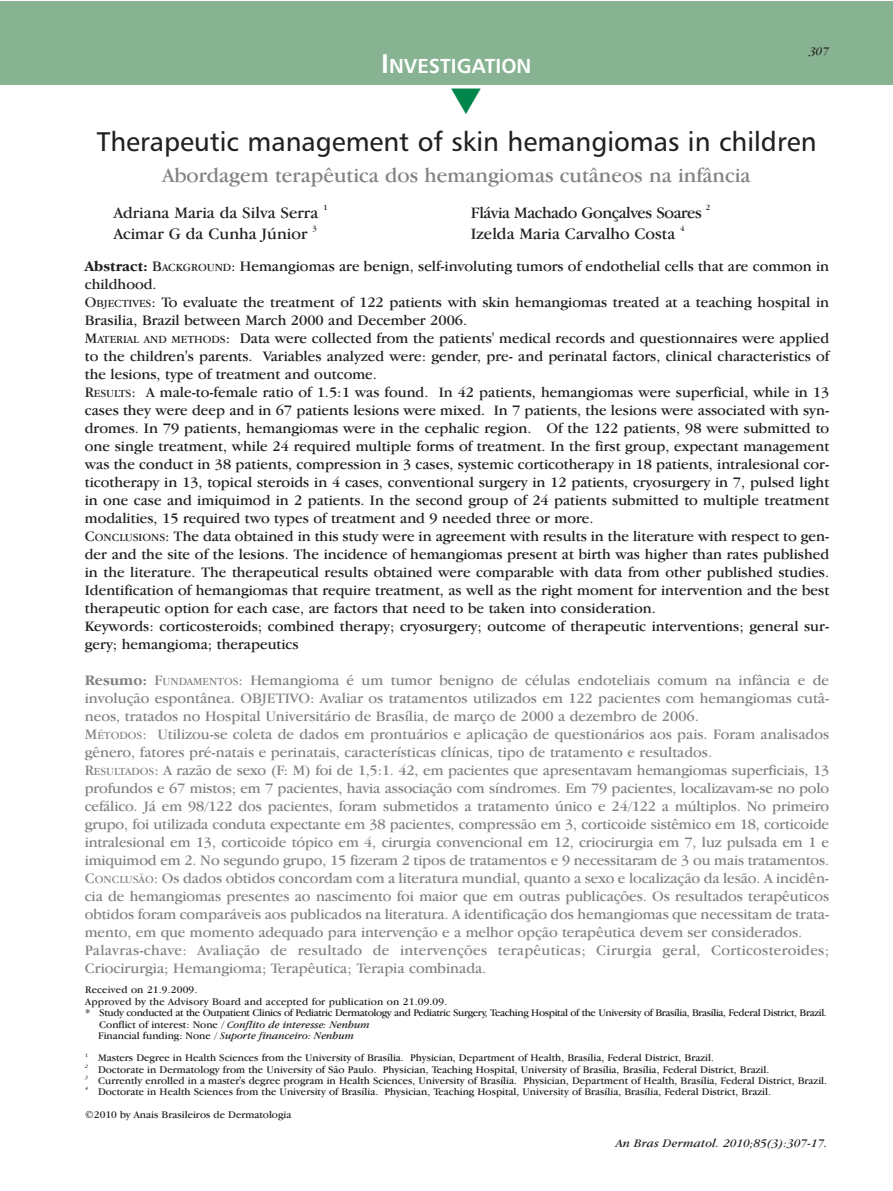
<style>
.page{position:relative;width:893px;height:1191px;background:#fff}
.page>*{position:absolute;margin:0;border:0;box-sizing:border-box;transform-origin:0 0}
.t1{font:27px "Humanist 777 BT Roman B";color:#231f20}
.t2{font:21px "Garamond IT Cby BT";color:#808285}
.t3{font:20.25px "Humanist 777 BT Bold B";color:#fff}
.t4{font:16.5px "Garamond IT Cby BT";color:#231f20}
.t5{font:16.5px "Garamond IT Cby BT";letter-spacing:-.025em;color:#231f20}
.t6{font:15px/18px "Garamond IT Cby BT";color:#231f20}
.t7{font:15px/18px "Garamond IT Cby BT";letter-spacing:-.005em;color:#808285}
.t8{font:italic 12px "Garamond IT Cby BT";letter-spacing:.015em;color:#231f20}
.t9{font:10.5px/12.6px "Garamond IT Cby BT";color:#231f20}
.t10{font:10.5px/11.2px "Garamond IT Cby BT";letter-spacing:-.035em;color:#231f20}
.t11{font:8.25px "Garamond IT Cby BT";color:#231f20}
.t12{font:italic 5.25px "Garamond IT Cby BT";color:#231f20}
.t13{font:5.25px "Garamond IT Cby BT";color:#231f20}
.s1{font-size:27px}
.s2{font-weight:700}
.s3{font-size:11.25px}
.s4{font-style:italic}
</style>
<div class="page">
<div style="left:0;top:1px;width:892px;height:84px;background:#87b392"></div>
<h3 class="t3" style="left:381px;top:58px;width:152px"><span class="s1">I</span>NVESTIGATION</h3>
<p class="t8" style="left:809px;top:47px;width:21px">307</p>
<h1 class="t1" style="left:97px;top:131px;width:721px">Therapeutic management of skin hemangiomas in children</h1>
<h2 class="t2" style="left:163px;top:168px;width:589px">Abordagem terapêutica dos hemangiomas cutâneos na infância</h2>
<p class="t4" style="left:114px;top:206px;width:206px">Adriana Maria da Silva Serra</p>
<p class="t11" style="left:323px;top:205px;width:6px">1</p>
<p class="t5" style="left:471px;top:206px;width:232px">Flávia Machado Gonçalves Soares</p>
<p class="t11" style="left:706px;top:205px;width:6px">2</p>
<p class="t4" style="left:114px;top:227px;width:195px">Acimar G da Cunha Júnior</p>
<p class="t11" style="left:312px;top:226px;width:6px">3</p>
<p class="t4" style="left:471px;top:227px;width:206px">Izelda Maria Carvalho Costa</p>
<p class="t11" style="left:680px;top:226px;width:6px">4</p>
<p class="t6" style="left:85px;top:258px;width:746px"><span class="s2">Abstract:</span> B<span class="s3">ACKGROUND</span>: Hemangiomas are benign, self-involuting tumors of endothelial cells that are common in childhood.<br>O<span class="s3">BJECTIVES</span>: To evaluate the treatment of 122 patients with skin hemangiomas treated at a teaching hospital in Brasilia, Brazil between March 2000 and December 2006.<br>M<span class="s3">ATERIAL AND METHODS</span>: Data were collected from the patients' medical records and questionnaires were applied to the children's parents. Variables analyzed were: gender, pre- and perinatal factors, clinical characteristics of the lesions, type of treatment and outcome.<br>R<span class="s3">ESULTS</span>: A male-to-female ratio of 1.5:1 was found. In 42 patients, hemangiomas were superficial, while in 13 cases they were deep and in 67 patients lesions were mixed. In 7 patients, the lesions were associated with syn&shy;dromes. In 79 patients, hemangiomas were in the cephalic region. Of the 122 patients, 98 were submitted to one single treatment, while 24 required multiple forms of treatment. In the first group, expectant management was the conduct in 38 patients, compression in 3 cases, systemic corticotherapy in 18 patients, intralesional cor&shy;ticotherapy in 13, topical steroids in 4 cases, conventional surgery in 12 patients, cryosurgery in 7, pulsed light in one case and imiquimod in 2 patients. In the second group of 24 patients submitted to multiple treatment modalities, 15 required two types of treatment and 9 needed three or more.<br>C<span class="s3">ONCLUSIONS</span>: The data obtained in this study were in agreement with results in the literature with respect to gen&shy;der and the site of the lesions. The incidence of hemangiomas present at birth was higher than rates published in the literature. The therapeutical results obtained were comparable with data from other published studies.<br>Identification of hemangiomas that require treatment, as well as the right moment for intervention and the best therapeutic option for each case, are factors that need to be taken into consideration.<br>Keywords: corticosteroids; combined therapy; cryosurgery; outcome of therapeutic interventions; general sur&shy;gery; hemangioma; therapeutics</p>
<p class="t7" style="left:85px;top:672px;width:746px"><span class="s2">Resumo:</span> F<span class="s3">UNDAMENTOS</span>: Hemangioma é um tumor benigno de células endoteliais comum na infância e de involução espontânea. OBJETIVO: Avaliar os tratamentos utilizados em 122 pacientes com hemangiomas cutâ&shy;neos, tratados no Hospital Universitário de Brasília, de março de 2000 a dezembro de 2006.<br>M<span class="s3">ÉTODOS</span>: Utilizou-se coleta de dados em prontuários e aplicação de questionários aos pais. Foram analisados gênero, fatores pré-natais e perinatais, características clínicas, tipo de tratamento e resultados.<br>R<span class="s3">ESULTADOS</span>: A razão de sexo (F: M) foi de 1,5:1. 42, em pacientes que apresentavam hemangiomas superficiais, 13 profundos e 67 mistos; em 7 pacientes, havia associação com síndromes. Em 79 pacientes, localizavam-se no polo cefálico. Já em 98/122 dos pacientes, foram submetidos a tratamento único e 24/122 a múltiplos. No primeiro grupo, foi utilizada conduta expectante em 38 pacientes, compressão em 3, corticoide sistêmico em 18, corticoide intralesional em 13, corticoide tópico em 4, cirurgia convencional em 12, criocirurgia em 7, luz pulsada em 1 e imiquimod em 2. No segundo grupo, 15 fizeram 2 tipos de tratamentos e 9 necessitaram de 3 ou mais tratamentos.<br>C<span class="s3">ONCLUSÃO</span>: Os dados obtidos concordam com a literatura mundial, quanto a sexo e localização da lesão. A incidên&shy;cia de hemangiomas presentes ao nascimento foi maior que em outras publicações. Os resultados terapêuticos obtidos foram comparáveis aos publicados na literatura. A identificação dos hemangiomas que necessitam de trata&shy;mento, em que momento adequado para intervenção e a melhor opção terapêutica devem ser considerados.<br>Palavras-chave: Avaliação de resultado de intervenções terapêuticas; Cirurgia geral, Corticosteroides; Criocirurgia; Hemangioma; Terapêutica; Terapia combinada.</p>
<p class="t9" style="left:85px;top:983px;width:363px">Received on 21.9.2009.<br>Approved by the Advisory Board and accepted for publication on 21.09.09.</p>
<p class="t10" style="left:98px;top:1008px;width:730px;text-indent:-13px">* Study conducted at the Outpatient Clinics of Pediatric Dermatology and Pediatric Surgery, Teaching Hospital of the University of Brasília, Brasília, Federal District, Brazil.<br>Conflict of interest: None / <span class="s4">Conflito de interesse: Nenhum<br></span>Financial funding: None / <span class="s4">Suporte financeiro: Nenhum</span></p>
<p class="t13" style="left:85px;top:1053px;width:4px">1</p>
<p class="t9" style="left:98px;top:1052px;width:617px">Masters Degree in Health Sciences from the University of Brasília. Physician, Department of Health, Brasília, Federal District, Brazil.</p>
<p class="t12" style="left:85px;top:1064px;width:4px">2</p>
<p class="t9" style="left:98px;top:1063px;width:673px">Doctorate in Dermatology from the University of São Paulo. Physician, Teaching Hospital, University of Brasília, Brasília, Federal District, Brazil.</p>
<p class="t12" style="left:85px;top:1075px;width:4px">3</p>
<p class="t9" style="left:98px;top:1075px;width:730px">Currently enrolled in a master's degree program in Health Sciences, University of Brasília. Physician, Department of Health, Brasília, Federal District, Brazil.</p>
<p class="t12" style="left:85px;top:1086px;width:4px">4</p>
<p class="t9" style="left:85px;top:1081px;width:687px;line-height:22.5px;text-indent:13px">Doctorate in Health Sciences from the University of Brasília. Physician, Teaching Hospital, University of Brasília, Brasília, Federal District, Brazil. ©2010 by Anais Brasileiros de Dermatologia</p>
<p class="t8" style="left:616px;top:1138px;width:213px">An Bras Dermatol. 2010;85(3):307-17.</p>
</div>
